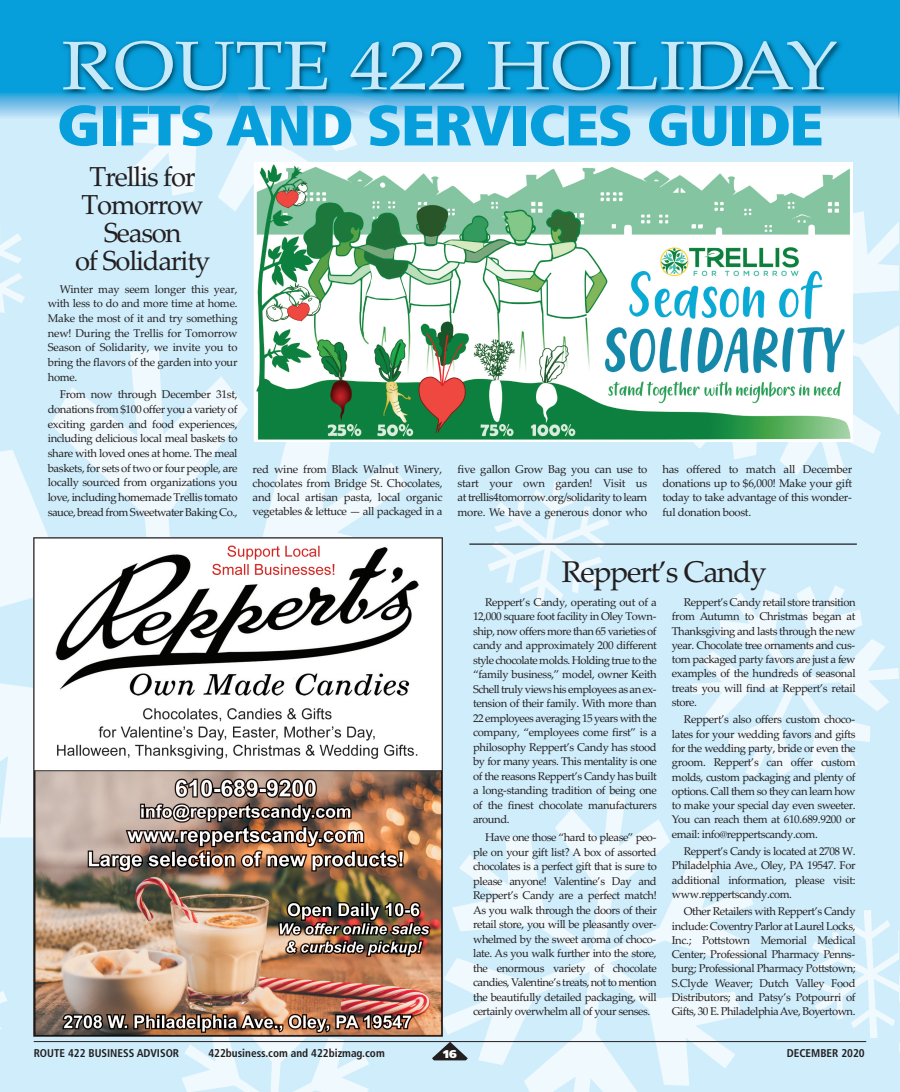
<style>
.page{position:relative;width:900px;height:1092px;background:#fff}
.page>*{position:absolute;margin:0;border:0;box-sizing:border-box;transform-origin:0 0}
.t1{font:68.88px "Palatino";color:#c6eafa;scale:1.13 1}
.t2{font:900 condensed 56.75px "Frutiger";letter-spacing:-.025em;color:#069edb;scale:1.13 1}
.t3{font:30px "Palatino Linotype";letter-spacing:-.045em;color:#231f20}
.t4{font:27.5px/28.1px "Palatino Linotype";letter-spacing:-.045em;color:#231f20;text-align:center}
.t5{font:11.25px/14.2px "Palatino Linotype";letter-spacing:-.03em;color:#231f20;text-align:justify}
.t6{font:700 condensed 11.25px "Frutiger";color:#231f20}
.t7{font:900 11.25px "Frutiger";color:#fff}
</style>
<div class="page">
<img style="left:0;top:149px;width:899px;height:942px">
<img style="left:0;top:92px;width:899px;height:57px">
<div style="left:0;top:0;width:900px;height:92px;background:#069edb"></div>
<hr style="left:899px;top:17px;width:1px;height:1074px;background:#cfedfb">
<hr style="left:898px;top:0;width:2px;height:92px;background:#069edb">
<img style="left:63px;top:40px;width:778px;height:52px">
<svg style="left:898px;top:92px;width:2px;height:26px"></svg>
<hr style="left:34px;top:1041px;width:832px;height:1px;background:#231f20">
<svg style="left:432px;top:1041px;width:36px;height:19px"></svg>
<img style="left:34px;top:537px;width:409px;height:498px">
<img style="left:257px;top:165px;width:593px;height:274px">
<div style="left:254px;top:162px;width:599px;height:280px;border:2px solid #fff"></div>
<hr style="left:469px;top:543px;width:388px;height:1px;background:#231f20">
<h1 class="t1" style="left:62px;top:25px;width:689px">ROUTE 422 HOLIDAY</h1>
<h2 class="t2" style="left:57px;top:103px;width:680px">GIFTS AND SERVICES GUIDE</h2>
<h3 class="t4" style="left:75px;top:162px;width:137px">Trellis for<br>Tomorrow<br>Season<br>of Solidarity</h3>
<p class="t5" style="left:48px;top:281px;width:191px;line-height:14.6px;text-indent:12px">Winter may seem longer this year, with less to do and more time at home.<br>Make the most of it and try something new! During the Trellis for Tomorrow Season of Solidarity, we invite you to bring the flavors of the garden into your home.</p>
<p class="t5" style="left:48px;top:387px;width:191px;line-height:14.6px;text-indent:12px">From now through December 31st, donations from $100 offer you a variety of exciting garden and food experiences, including delicious local meal baskets to share with loved ones at home. The meal baskets, for sets of two or four people, are locally sourced from organizations you love, including homemade Trellis tomato sauce, bread from Sweetwater Baking Co.,</p>
<p class="t5" style="left:253px;top:462px;width:191px">red wine from Black Walnut Winery, chocolates from Bridge St. Chocolates, and local artisan pasta, local organic vegetables &amp; lettuce — all packaged in a</p>
<p class="t5" style="left:458px;top:461px;width:191px">five gallon Grow Bag you can use to start your own garden! Visit us at trellis4tomorrow.org/solidarity to learn more. We have a generous donor who</p>
<p class="t5" style="left:662px;top:461px;width:191px">has offered to match all December donations up to $6,000! Make your gift today to take advantage of this wonder&shy;ful donation boost.</p>
<h3 class="t3" style="left:562px;top:554px;width:206px">Reppert’s Candy</h3>
<p class="t5" style="left:473px;top:594px;width:185px;text-indent:12px">Reppert’s Candy, operating out of a 12,000 square foot facility in Oley Town&shy;ship, now offers more than 65 varieties of candy and approximately 200 different style chocolate molds. Holding true to the “family business,” model, owner Keith Schell truly views his employees as an ex&shy;tension of their family. With more than 22 employees averaging 15 years with the company, “employees come first” is a philosophy Reppert’s Candy has stood by for many years. This mentality is one of the reasons Reppert’s Candy has built a long-standing tradition of being one of the finest chocolate manufacturers around.</p>
<p class="t5" style="left:473px;top:829px;width:185px;text-indent:12px">Have one those “hard to please” peo&shy;ple on your gift list? A box of assorted chocolates is a perfect gift that is sure to please anyone! Valentine’s Day and Reppert’s Candy are a perfect match!<br>As you walk through the doors of their retail store, you will be pleasantly over&shy;whelmed by the sweet aroma of choco&shy;late. As you walk further into the store, the enormous variety of chocolate candies, Valentine’s treats, not to mention the beautifully detailed packaging, will certainly overwhelm all of your senses.</p>
<p class="t5" style="left:672px;top:595px;width:185px;text-indent:12px">Reppert’s Candy retail store transition from Autumn to Christmas began at Thanksgiving and lasts through the new year. Chocolate tree ornaments and cus&shy;tom packaged party favors are just a few examples of the hundreds of seasonal treats you will find at Reppert’s retail store.</p>
<p class="t5" style="left:672px;top:712px;width:185px;text-indent:12px">Reppert’s also offers custom choco&shy;lates for your wedding favors and gifts for the wedding party, bride or even the groom. Reppert’s can offer custom molds, custom packaging and plenty of options. Call them so they can learn how to make your special day even sweeter.<br>You can reach them at 610.689.9200 or email: info@reppertscandy.com.</p>
<p class="t5" style="left:672px;top:844px;width:185px;text-indent:12px">Reppert’s Candy is located at 2708 W.<br>Philadelphia Ave., Oley, PA 19547. For additional information, please visit: www.reppertscandy.com.</p>
<p class="t5" style="left:672px;top:904px;width:185px;text-indent:12px">Other Retailers with Reppert’s Candy include: Coventry Parlor at Laurel Locks, Inc.; Pottstown Memorial Medical Center; Professional Pharmacy Penns&shy;burg; Professional Pharmacy Pottstown; S.Clyde Weaver; Dutch Valley Food Distributors; and Patsy’s Potpourri of Gifts, 30 E. Philadelphia Ave, Boyertown.</p>
<p class="t6" style="left:34px;top:1048px;width:147px">ROUTE 422 BUSINESS ADVISOR</p>
<p class="t6" style="left:208px;top:1048px;width:178px">422business.com and 422bizmag.com</p>
<p class="t7" style="left:443px;top:1049px;width:15px">16</p>
<p class="t6" style="left:787px;top:1048px;width:80px">DECEMBER 2020</p>
</div>
